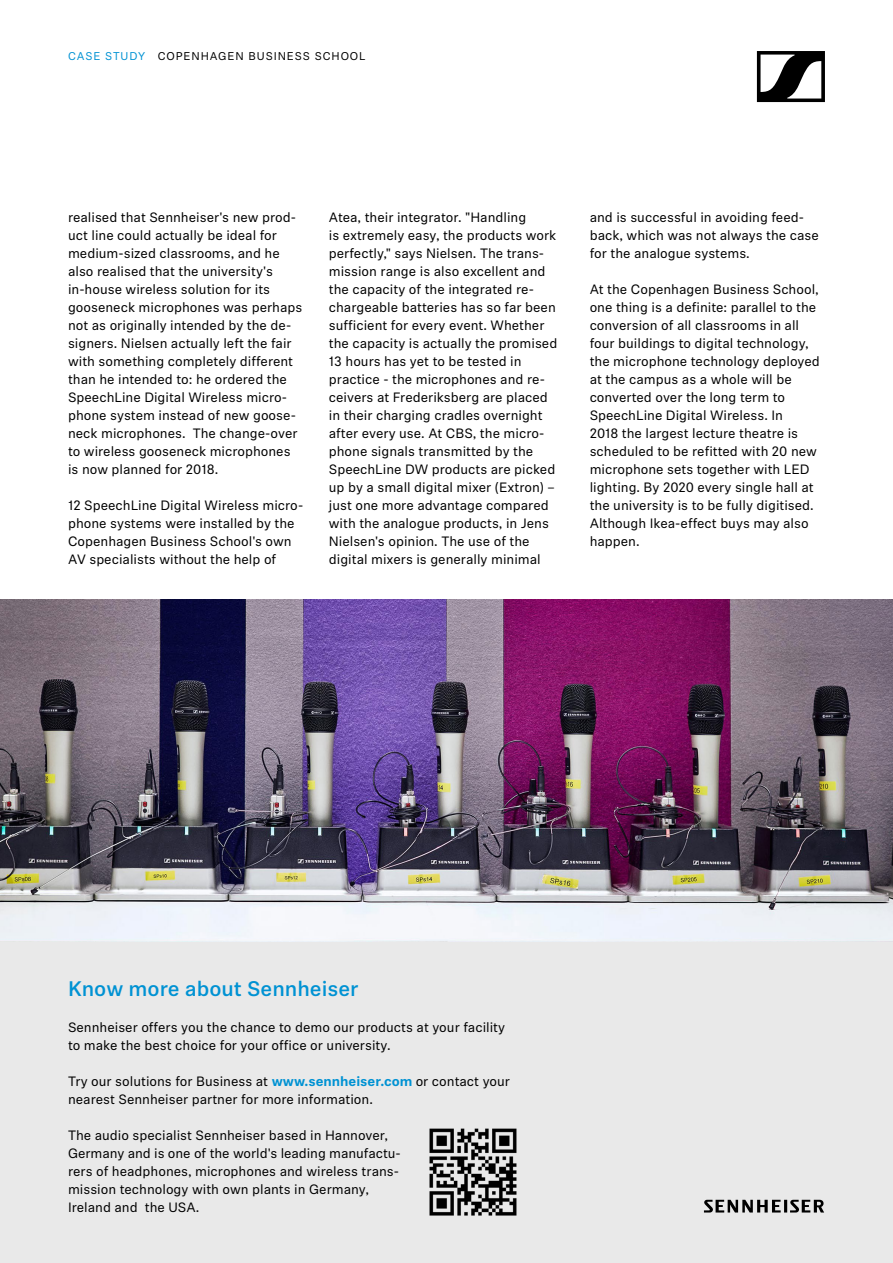
<style>
.page{position:relative;width:893px;height:1263px;background:#fff}
.page>*{position:absolute;margin:0;border:0;box-sizing:border-box;transform-origin:0 0}
.t1{font:500 21px "Sennheiser Neue";color:#0092d3}
.t2{font:13.5px/18px "Sennheiser Neue";color:#000}
.t3{font:11.25px "Sennheiser Neue";letter-spacing:.08em;color:#000}
.s1{color:#0092d3}
.s2{font-weight:700;color:#0092d3}
</style>
<div class="page">
<svg style="left:757px;top:51px;width:68px;height:51px"></svg>
<div style="left:0;top:942px;width:892px;height:321px;background:#e9e9e9"></div>
<img style="left:429px;top:1128px;width:88px;height:88px">
<svg style="left:704px;top:1200px;width:120px;height:12px"></svg>
<img style="left:0;top:600px;width:893px;height:342px">
<p class="t3" style="left:68px;top:48px;width:299px"><span class="s1">CASE STUDY</span> COPENHAGEN BUSINESS SCHOOL</p>
<p class="t2" style="left:68px;top:207px;width:236px">realised that Sennheiser's new prod&shy;uct line could actually be ideal for medium-sized classrooms, and he also realised that the university's in-house wireless solution for its gooseneck microphones was perhaps not as originally intended by the de&shy;signers. Nielsen actually left the fair with something completely different than he intended to: he ordered the SpeechLine Digital Wireless micro&shy;phone system instead of new goose&shy;neck microphones. The change-over to wireless gooseneck microphones is now planned for 2018.</p>
<p class="t2" style="left:68px;top:495px;width:237px">12 SpeechLine Digital Wireless micro&shy;phone systems were installed by the Copenhagen Business School's own AV specialists without the help of</p>
<p class="t2" style="left:329px;top:207px;width:230px">Atea, their integrator. "Handling<br>is extremely easy, the products work perfectly," says Nielsen. The trans&shy;mission range is also excellent and the capacity of the integrated re&shy;chargeable batteries has so far been sufficient for every event. Whether the capacity is actually the promised 13 hours has yet to be tested in practice - the microphones and re&shy;ceivers at Frederiksberg are placed in their charging cradles overnight after every use. At CBS, the micro&shy;phone signals transmitted by the SpeechLine DW products are picked up by a small digital mixer (Extron) – just one more advantage compared with the analogue products, in Jens Nielsen's opinion. The use of the digital mixers is generally minimal</p>
<p class="t2" style="left:590px;top:207px;width:231px">and is successful in avoiding feed&shy;back, which was not always the case for the analogue systems.</p>
<p class="t2" style="left:590px;top:279px;width:232px">At the Copenhagen Business School, one thing is a definite: parallel to the conversion of all classrooms in all four buildings to digital technology, the microphone technology deployed at the campus as a whole will be converted over the long term to SpeechLine Digital Wireless. In<br>2018 the largest lecture theatre is scheduled to be refitted with 20 new microphone sets together with LED lighting. By 2020 every single hall at the university is to be fully digitised.<br>Although Ikea-effect buys may also happen.</p>
<h1 class="t1" style="left:68px;top:974px;width:292px">Know more about Sennheiser</h1>
<p class="t2" style="left:68px;top:1017px;width:439px">Sennheiser offers you the chance to demo our products at your facility to make the best choice for your office or university.</p>
<p class="t2" style="left:68px;top:1071px;width:444px">Try our solutions for Business at <span class="s2">www.sennheiser.com</span> or contact your nearest Sennheiser partner for more information.</p>
<p class="t2" style="left:68px;top:1125px;width:334px">The audio specialist Sennheiser based in Hannover, Germany and is one of the world's leading manufactu&shy;rers of headphones, microphones and wireless trans&shy;mission technology with own plants in Germany, Ireland and the USA.</p>
</div>
